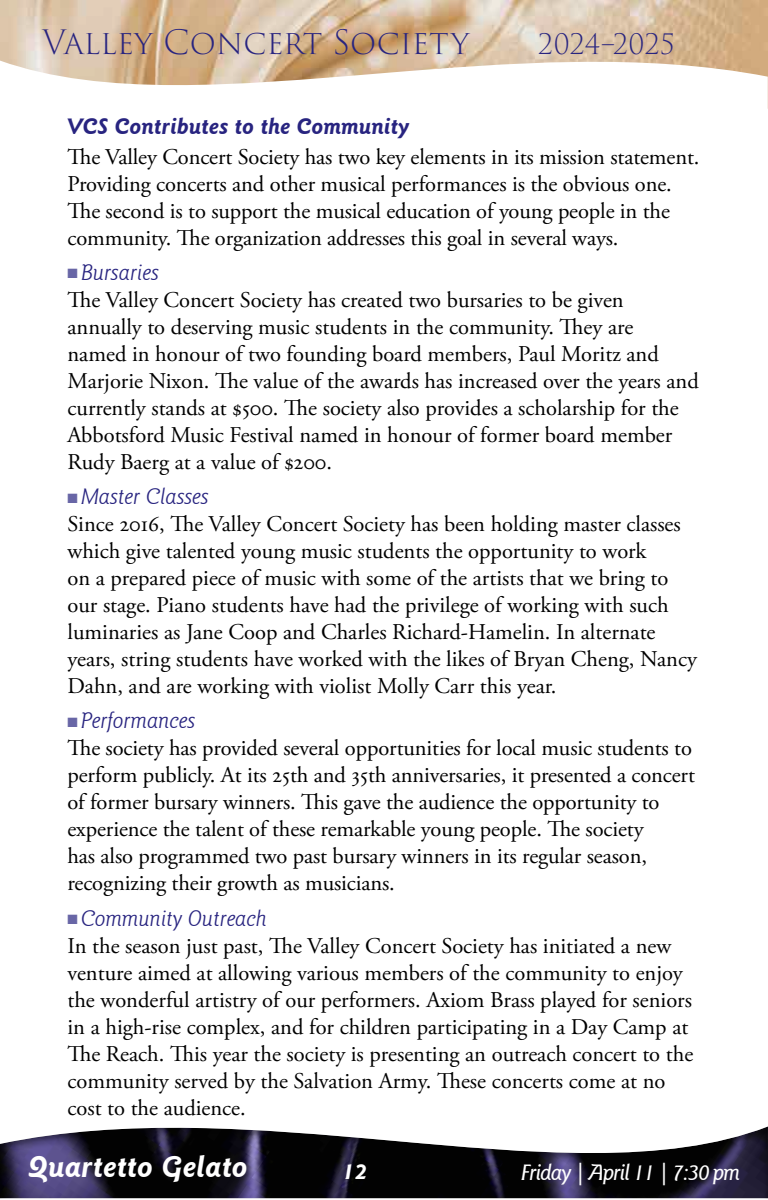
<style>
.page{position:relative;width:768px;height:1200px;background:#fff}
.page>*{position:absolute;margin:0;border:0;box-sizing:border-box;transform-origin:0 0}
.t1{font:300 32.78px "Trajan Pro 3";letter-spacing:-.005em;color:#282480}
.t2{font:italic 700 30px "Goudy Sans IT Cby BT";color:#fff}
.t3{font:300 27.53px "Trajan Pro 3";letter-spacing:.005em;color:#282480}
.t4{font:22.5px/27px "Adobe Garamond Pro";color:#000}
.t5{font:italic 300 22.5px "Goudy Sans IT Cby BT";color:#282480}
.t6{font:italic 700 22.5px "Goudy Sans IT Cby BT";color:#282480}
.t7{font:italic 500 22.5px "Goudy Sans IT Cby BT";letter-spacing:-.05em;color:#fff}
.t8{font:italic 700 22.5px "Goudy Sans IT Cby BT";color:#fff}
.s1{color:#6866a6}
</style>
<div class="page">
<img style="left:0;top:0;width:768px;height:109px">
<div style="left:0;top:1125px;width:768px;height:73px;background:#000;opacity:.55"></div>
<h1 class="t1" style="left:42px;top:20px;width:428px">Valley Concert Society</h1>
<p class="t3" style="left:538px;top:26px;width:138px">2024–2025</p>
<p class="t6" style="left:68px;top:113px;width:344px">VCS Contributes to the Community</p>
<p class="t4" style="left:68px;top:144px;width:634px">The Valley Concert Society has two key elements in its mission statement.<br>Providing concerts and other musical performances is the obvious one.<br>The second is to support the musical education of young people in the community. The organization addresses this goal in several ways.</p>
<p class="t5" style="left:68px;top:258px;width:93px"><span class="s1">■</span> Bursaries</p>
<p class="t4" style="left:68px;top:287px;width:633px">The Valley Concert Society has created two bursaries to be given annually to deserving music students in the community. They are<br>named in honour of two founding board members, Paul Moritz and Marjorie Nixon. The value of the awards has increased over the years and currently stands at $500. The society also provides a scholarship for the Abbotsford Music Festival named in honour of former board member Rudy Baerg at a value of $200.</p>
<p class="t5" style="left:68px;top:483px;width:143px"><span class="s1">■</span> Master Classes</p>
<p class="t4" style="left:68px;top:511px;width:631px">Since 2016, The Valley Concert Society has been holding master classes which give talented young music students the opportunity to work<br>on a prepared piece of music with some of the artists that we bring to our stage. Piano students have had the privilege of working with such luminaries as Jane Coop and Charles Richard-Hamelin. In alternate years, string students have worked with the likes of Bryan Cheng, Nancy Dahn, and are working with violist Molly Carr this year.</p>
<p class="t5" style="left:68px;top:707px;width:129px"><span class="s1">■</span> Performances</p>
<p class="t4" style="left:68px;top:735px;width:629px">The society has provided several opportunities for local music students to perform publicly. At its 25th and 35th anniversaries, it presented a concert of former bursary winners. This gave the audience the opportunity to experience the talent of these remarkable young people. The society<br>has also programmed two past bursary winners in its regular season, recognizing their growth as musicians.</p>
<p class="t5" style="left:68px;top:904px;width:201px"><span class="s1">■</span> Community Outreach</p>
<p class="t4" style="left:68px;top:933px;width:627px">In the season just past, The Valley Concert Society has initiated a new venture aimed at allowing various members of the community to enjoy the wonderful artistry of our performers. Axiom Brass played for seniors in a high-rise complex, and for children participating in a Day Camp at The Reach. This year the society is presenting an outreach concert to the community served by the Salvation Army. These concerts come at no cost to the audience.</p>
<h2 class="t2" style="left:28px;top:1148px;width:221px">Quartetto Gelato</h2>
<p class="t8" style="left:343px;top:1157px;width:27px">12</p>
<p class="t7" style="left:521px;top:1159px;width:221px">Friday | April 11 | 7:30 pm</p>
</div>
